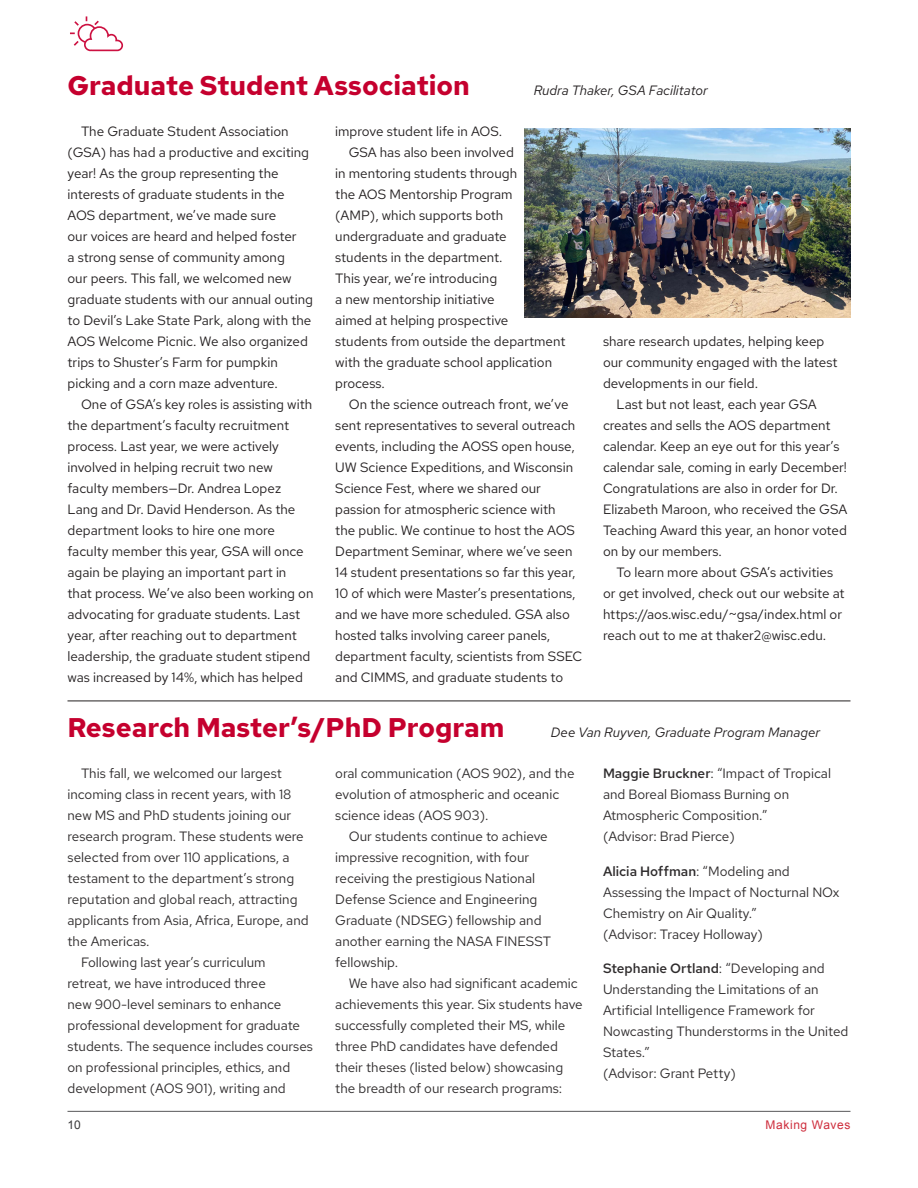
<style>
.page{position:relative;width:918px;height:1188px;background:#fff}
.page>*{position:absolute;margin:0;border:0;box-sizing:border-box;transform-origin:0 0}
.Headline{font:700 27px "Red Hat Text";color:#c5002e}
.BodyText{font:13.5px/21px "Red Hat Text";color:#231f20}
.BodyText-2{font:13.5px/21px "Red Hat Text";color:#2e2b2c}
.Headline-2{font:italic 13.5px "Red Hat Text";color:#231f20}
.t1{font:12px "Arial";letter-spacing:.05em;color:#ce2e3d}
.t2{font:12px "Arial";color:#383839}
.s1{font-weight:600}
</style>
<div class="page">
<hr style="left:68px;top:1111px;width:782px;height:1px;background:#57585a">
<hr style="left:68px;top:701px;width:782px;height:1px;background:#231f20">
<img style="left:525px;top:129px;width:325px;height:188px">
<svg style="left:70px;top:16px;width:54px;height:36px"></svg>
<p class="Headline" style="left:68px;top:68px;width:404px">Graduate Student Association</p>
<p class="Headline-2" style="left:534px;top:81px;width:176px">Rudra Thaker, GSA Facilitator</p>
<p class="BodyText" style="left:68px;top:121px;width:247px;text-indent:14px">The Graduate Student Association (GSA) has had a productive and exciting year! As the group representing the interests of graduate students in the AOS department, we’ve made sure<br>our voices are heard and helped foster<br>a strong sense of community among<br>our peers. This fall, we welcomed new graduate students with our annual outing to Devil’s Lake State Park, along with the AOS Welcome Picnic. We also organized trips to Shuster’s Farm for pumpkin picking and a corn maze adventure.</p>
<p class="BodyText" style="left:68px;top:394px;width:248px;text-indent:14px">One of GSA’s key roles is assisting with the department’s faculty recruitment process. Last year, we were actively involved in helping recruit two new faculty members—Dr. Andrea Lopez Lang and Dr. David Henderson. As the department looks to hire one more faculty member this year, GSA will once again be playing an important part in that process. We’ve also been working on advocating for graduate students. Last year, after reaching out to department leadership, the graduate student stipend was increased by 14%, which has helped</p>
<p class="BodyText" style="left:335px;top:121px;width:168px">improve student life in AOS.</p>
<p class="BodyText" style="left:335px;top:142px;width:232px;text-indent:14px">GSA has also been involved<br>in mentoring students through<br>the AOS Mentorship Program<br>(AMP), which supports both undergraduate and graduate<br>students in the department.<br>This year, we’re introducing<br>a new mentorship initiative<br>aimed at helping prospective<br>students from outside the department with the graduate school application process.</p>
<p class="BodyText" style="left:335px;top:394px;width:249px;text-indent:14px">On the science outreach front, we’ve sent representatives to several outreach events, including the AOSS open house, UW Science Expeditions, and Wisconsin Science Fest, where we shared our passion for atmospheric science with<br>the public. We continue to host the AOS Department Seminar, where we’ve seen 14 student presentations so far this year, 10 of which were Master’s presentations, and we have more scheduled. GSA also hosted talks involving career panels, department faculty, scientists from SSEC and CIMMS, and graduate students to</p>
<p class="BodyText" style="left:603px;top:331px;width:236px">share research updates, helping keep our community engaged with the latest developments in our field.</p>
<p class="BodyText" style="left:603px;top:394px;width:246px;text-indent:14px">Last but not least, each year GSA creates and sells the AOS department calendar. Keep an eye out for this year’s calendar sale, coming in early December!<br>Congratulations are also in order for Dr.<br>Elizabeth Maroon, who received the GSA Teaching Award this year, an honor voted on by our members.</p>
<p class="BodyText" style="left:603px;top:562px;width:243px;text-indent:14px">To learn more about GSA’s activities or get involved, check out our website at https://aos.wisc.edu/~gsa/index.html or reach out to me at thaker2@wisc.edu.</p>
<p class="Headline" style="left:68px;top:710px;width:438px">Research Master’s/PhD Program</p>
<p class="Headline-2" style="left:551px;top:724px;width:271px">Dee Van Ruyven, Graduate Program Manager</p>
<p class="BodyText-2" style="left:68px;top:763px;width:243px;text-indent:14px">This fall, we welcomed our largest incoming class in recent years, with 18 new MS and PhD students joining our research program. These students were selected from over 110 applications, a testament to the department’s strong reputation and global reach, attracting applicants from Asia, Africa, Europe, and the Americas.</p>
<p class="BodyText-2" style="left:68px;top:952px;width:247px;text-indent:14px">Following last year’s curriculum<br>retreat, we have introduced three<br>new 900-level seminars to enhance professional development for graduate students. The sequence includes courses on professional principles, ethics, and development (AOS 901), writing and</p>
<p class="BodyText-2" style="left:603px;top:763px;width:230px"><span class="s1">Maggie Bruckner</span>: “Impact of Tropical and Boreal Biomass Burning on<br>Atmospheric Composition.”<br>(Advisor: Brad Pierce)</p>
<p class="BodyText-2" style="left:603px;top:860px;width:238px"><span class="s1">Alicia Hoffman</span>: “Modeling and<br>Assessing the Impact of Nocturnal NOx<br>Chemistry on Air Quality.”<br>(Advisor: Tracey Holloway)</p>
<p class="BodyText-2" style="left:603px;top:958px;width:247px"><span class="s1">Stephanie Ortland</span>: “Developing and<br>Understanding the Limitations of an<br>Artificial Intelligence Framework for<br>Nowcasting Thunderstorms in the United<br>States.”<br>(Advisor: Grant Petty)</p>
<p class="BodyText-2" style="left:335px;top:763px;width:241px">oral communication (AOS 902), and the evolution of atmospheric and oceanic science ideas (AOS 903).</p>
<p class="BodyText-2" style="left:335px;top:826px;width:217px;text-indent:14px">Our students continue to achieve impressive recognition, with four receiving the prestigious National<br>Defense Science and Engineering<br>Graduate (NDSEG) fellowship and another earning the NASA FINESST fellowship.</p>
<p class="BodyText-2" style="left:335px;top:973px;width:249px;text-indent:14px">We have also had significant academic achievements this year. Six students have successfully completed their MS, while three PhD candidates have defended their theses (listed below) showcasing the breadth of our research programs:</p>
<p class="t2" style="left:68px;top:1117px;width:15px">10</p>
<p class="t1" style="left:766px;top:1117px;width:86px">Making Waves</p>
</div>
